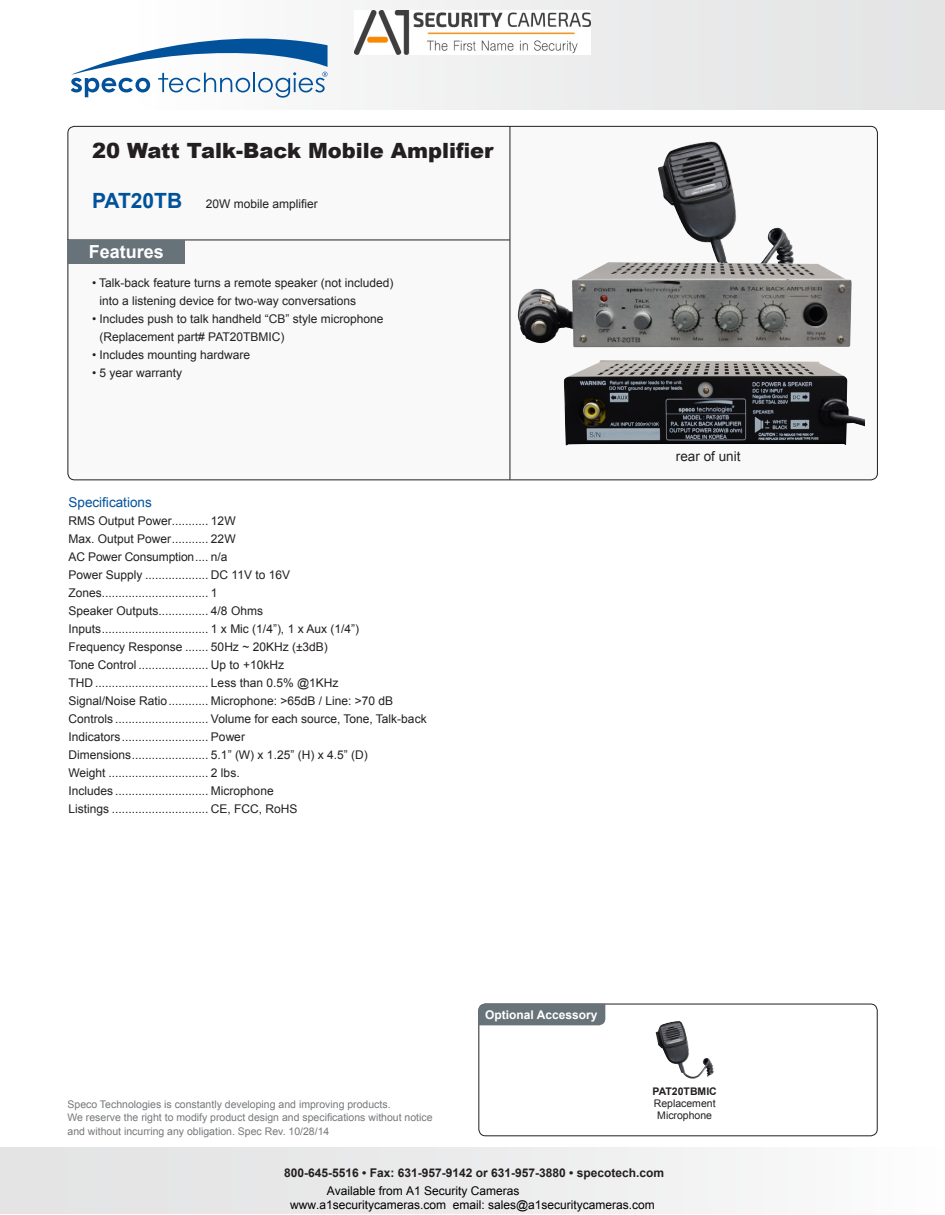
<style>
.page{position:relative;width:945px;height:1215px;background:#fff}
.page>*{position:absolute;margin:0;border:0;box-sizing:border-box;transform-origin:0 0}
.PRODUCT_NAME{font:900 21px "Arial";color:#231f20}
.t1{font:700 18px "Arial";color:#fff}
.t2{font:13.5px "Arial";color:#01529b}
.t3{font:13.5px "Arial";color:#231f20}
.features_body{font:12px "Arial";color:#231f20}
.t4{font:12px/14.4px "Arial";color:#000}
.ADDRESS{font:700 12px "Arial";color:#231f20}
.model_number{font:12px "Arial";color:#231f20}
.t5{font:700 12px "Arial";color:#fff}
.t6{font:10.5px "Arial";color:#76787b}
.t7{font:10.5px "Arial";color:#231f20}
.t8{font:700 10.5px "Arial";color:#231f20}
.s1{font-weight:700;font-size:21px;color:#01529b}
</style>
<div class="page">
<div style="left:479px;top:1004px;width:398px;height:132px;border:1px solid #231f20;border-radius:7px"></div>
<div style="left:478px;top:1004px;width:127px;height:21px;background:#677279"></div>
<div style="left:68px;top:126px;width:809px;height:354px;background:#f9f9f9;border-radius:7px"></div>
<div style="left:0;top:0;width:945px;height:109px;background:linear-gradient(to right,#fff,#e1e2e3)"></div>
<svg style="left:71px;top:39px;width:257px;height:59px"></svg>
<hr style="left:67px;top:240px;width:443px;height:1px;background:#231f20">
<hr style="left:510px;top:126px;width:1px;height:354px;background:#231f20">
<div style="left:68px;top:240px;width:117px;height:24px;background:#677279"></div>
<div style="left:0;top:1148px;width:945px;height:66px;background:linear-gradient(to right,#e0e1e1,#fafafb)"></div>
<img style="left:658px;top:142px;width:136px;height:120px">
<img style="left:656px;top:1021px;width:58px;height:58px">
<img style="left:518px;top:262px;width:334px;height:85px">
<img style="left:564px;top:360px;width:301px;height:86px">
<img style="left:354px;top:11px;width:237px;height:44px">
<p class="PRODUCT_NAME" style="left:92px;top:135px;width:403px">20 Watt Talk-Back Mobile Amplifier</p>
<p class="model_number" style="left:92px;top:196px;width:227px"><span class="s1">PAT20TB</span> 20W mobile amplifier</p>
<p class="t1" style="left:89px;top:240px;width:77px">Features</p>
<p class="features_body" style="left:92px;top:275px;width:303px">• Talk-back feature turns a remote speaker (not included)</p>
<p class="features_body" style="left:100px;top:293px;width:258px">into a listening device for two-way conversations</p>
<p class="features_body" style="left:92px;top:311px;width:293px">• Includes push to talk handheld “CB” style microphone</p>
<p class="features_body" style="left:100px;top:329px;width:186px">(Replacement part# PAT20TBMIC)</p>
<p class="features_body" style="left:92px;top:347px;width:160px">• Includes mounting hardware</p>
<p class="features_body" style="left:92px;top:365px;width:92px">• 5 year warranty</p>
<p class="t2" style="left:68px;top:494px;width:85px">Specifications</p>
<p class="features_body" style="left:68px;top:513px;width:169px">RMS Output Power........... 12W</p>
<p class="features_body" style="left:68px;top:531px;width:169px">Max. Output Power........... 22W</p>
<p class="features_body" style="left:68px;top:549px;width:161px">AC Power Consumption.... n/a</p>
<p class="features_body" style="left:68px;top:567px;width:223px">Power Supply ................... DC 11V to 16V</p>
<p class="features_body" style="left:68px;top:585px;width:151px">Zones................................ 1</p>
<p class="features_body" style="left:68px;top:603px;width:196px">Speaker Outputs............... 4/8 Ohms</p>
<p class="features_body" style="left:68px;top:621px;width:292px">Inputs................................ 1 x Mic (1/4”), 1 x Aux (1/4”)</p>
<p class="features_body" style="left:68px;top:639px;width:261px">Frequency Response ....... 50Hz ~ 20KHz (±3dB)</p>
<p class="features_body" style="left:68px;top:657px;width:217px">Tone Control ..................... Up to +10kHz</p>
<p class="features_body" style="left:68px;top:675px;width:272px">THD .................................. Less than 0.5% @1KHz</p>
<p class="features_body" style="left:68px;top:693px;width:326px">Signal/Noise Ratio............ Microphone: &gt;65dB / Line: &gt;70 dB</p>
<p class="features_body" style="left:68px;top:711px;width:360px">Controls ............................ Volume for each source, Tone, Talk-back</p>
<p class="features_body" style="left:68px;top:729px;width:178px">Indicators.......................... Power</p>
<p class="features_body" style="left:68px;top:747px;width:301px">Dimensions....................... 5.1” (W) x 1.25” (H) x 4.5” (D)</p>
<p class="features_body" style="left:68px;top:765px;width:173px">Weight .............................. 2 lbs.</p>
<p class="features_body" style="left:68px;top:783px;width:207px">Includes ............................ Microphone</p>
<p class="features_body" style="left:68px;top:801px;width:231px">Listings ............................. CE, FCC, RoHS</p>
<p class="t5" style="left:485px;top:1007px;width:114px">Optional Accessory</p>
<p class="t3" style="left:676px;top:448px;width:66px">rear of unit</p>
<p class="t8" style="left:653px;top:1084px;width:66px">PAT20TBMIC</p>
<p class="t7" style="left:654px;top:1096px;width:63px">Replacement</p>
<p class="t7" style="left:657px;top:1108px;width:56px">Microphone</p>
<p class="t6" style="left:68px;top:1097px;width:325px">Speco Technologies is constantly developing and improving products.</p>
<p class="t6" style="left:68px;top:1110px;width:367px">We reserve the right to modify product design and specifications without notice</p>
<p class="t6" style="left:68px;top:1124px;width:263px">and without incurring any obligation. Spec Rev. 10/28/14</p>
<p class="ADDRESS" style="left:284px;top:1165px;width:381px">800-645-5516 • Fax: 631-957-9142 or 631-957-3880 • specotech.com</p>
<p class="t4" style="left:290px;top:1183px;width:366px;text-indent:37px">Available from A1 Security Cameras www.a1securitycameras.com email: sales@a1securitycameras.com</p>
</div>
